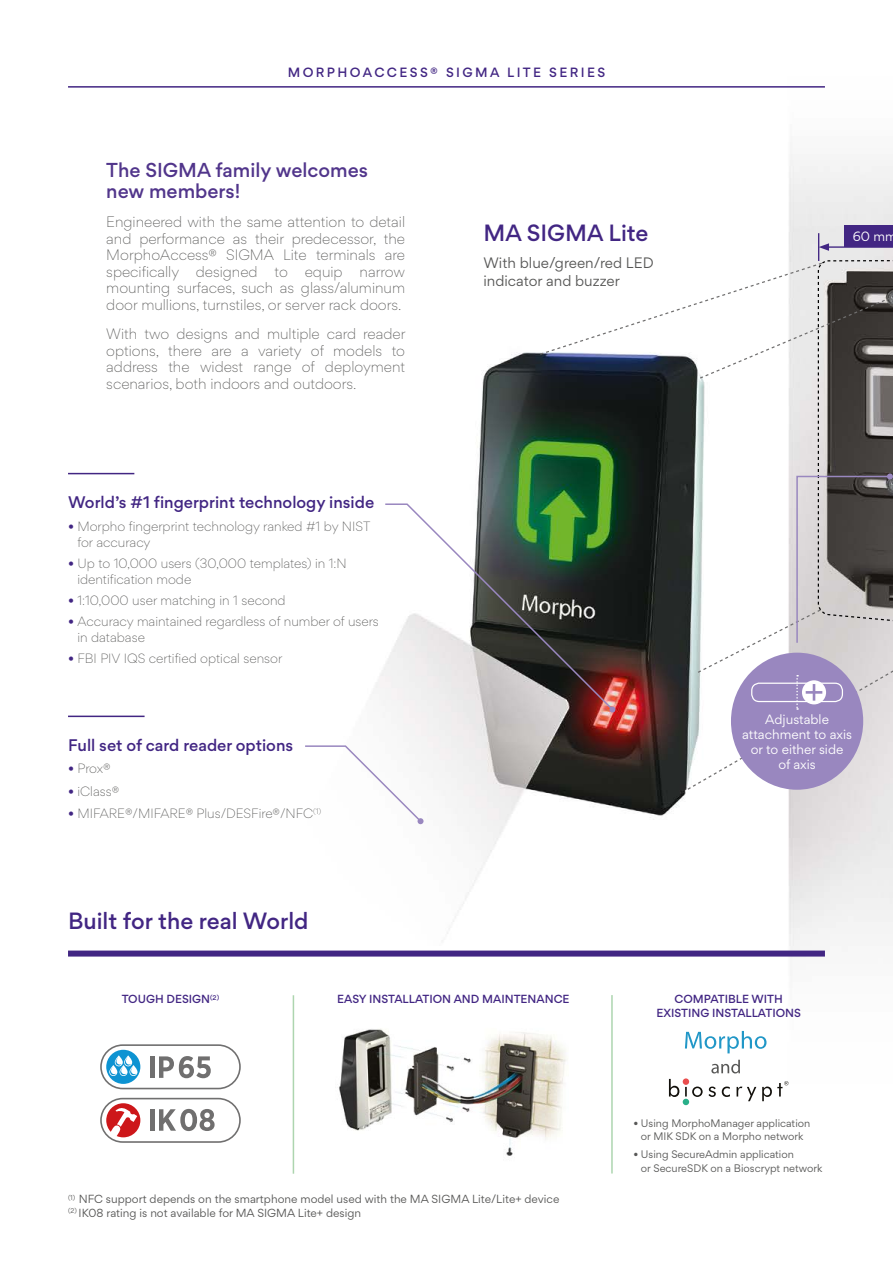
<style>
.page{position:relative;width:893px;height:1263px;background:#fff}
.page>*{position:absolute;margin:0;border:0;box-sizing:border-box;transform-origin:0 0}
.t1{font:500 21px "Gordita";color:#422683}
.t2{font:500 18px/21px "Gordita";color:#51358b}
.t3{font:500 15px "Gordita";color:#422683}
.t4{font:300 13.5px/16.5px "Gordita";color:#575756;text-align:justify}
.t5{font:13.5px/18px "Gordita";color:#575756}
.t6{font:300 12px/16.5px "Gordita";color:#575756}
.t7{font:12px/15px "Gordita";color:#fff;text-align:center}
.t8{font:500 12px "Gordita";letter-spacing:.2em;color:#422683}
.t9{font:10.5px/13.5px "Gordita";color:#575756}
.t10{font:500 10.5px/13.5px "Gordita";color:#422683;text-align:center}
.t11{font:9.75px/13.5px "Gordita";color:#575756;text-align:center}
.s1{font-weight:400;color:#422683}
</style>
<div class="page">
<img style="left:68px;top:154px;width:825px;height:990px">
<hr style="left:68px;top:86px;width:757px;height:2px;background:#422683">
<hr style="left:68px;top:473px;width:66px;height:1px;background:#422683">
<svg style="left:384px;top:503px;width:155px;height:209px"></svg>
<hr style="left:68px;top:716px;width:77px;height:1px;background:#422683">
<svg style="left:304px;top:745px;width:120px;height:79px"></svg>
<svg style="left:539px;top:233px;width:354px;height:558px"></svg>
<div style="left:844px;top:225px;width:49px;height:22px;background:#422683"></div>
<div style="left:68px;top:950px;width:757px;height:6px;background:#422683"></div>
<svg style="left:100px;top:1098px;width:141px;height:45px"></svg>
<svg style="left:100px;top:1044px;width:141px;height:45px"></svg>
<svg style="left:722px;top:1086px;width:8px;height:11px"></svg>
<svg style="left:737px;top:1086px;width:19px;height:15px"></svg>
<svg style="left:762px;top:1081px;width:26px;height:20px"></svg>
<svg style="left:669px;top:1079px;width:47px;height:26px"></svg>
<svg style="left:685px;top:1031px;width:81px;height:22px"></svg>
<svg style="left:711px;top:1060px;width:29px;height:13px"></svg>
<hr style="left:293px;top:995px;width:1px;height:179px;background:#add5af">
<hr style="left:611px;top:995px;width:2px;height:178px;background:#add5af">
<img style="left:317px;top:1017px;width:270px;height:139px">
<p class="t8" style="left:288px;top:64px;width:319px">MORPHOACCESS® SIGMA LITE SERIES</p>
<h2 class="t2" style="left:106px;top:159px;width:263px">The SIGMA family welcomes new members!</h2>
<p class="t4" style="left:106px;top:213px;width:300px">Engineered with the same attention to detail and performance as their predecessor, the MorphoAccess® SIGMA Lite terminals are specifically designed</p>
<p class="t4" style="left:275px;top:263px;width:15px">to</p>
<p class="t4" style="left:305px;top:263px;width:39px">equip</p>
<p class="t4" style="left:106px;top:263px;width:300px;text-indent:253px">narrow mounting surfaces, such as glass/aluminum door mullions, turnstiles, or server rack doors.</p>
<p class="t4" style="left:106px;top:325px;width:301px">With two designs and multiple card reader options, there are a variety of models to address the widest range of deployment scenarios, both indoors and outdoors.</p>
<p class="t3" style="left:68px;top:491px;width:308px">World’s #1 fingerprint technology inside</p>
<p class="t6" style="left:77px;top:517px;width:294px;text-indent:-9px"><span class="s1">•</span> Morpho fingerprint technology ranked #1 by NIST for accuracy</p>
<p class="t6" style="left:77px;top:554px;width:271px;text-indent:-9px"><span class="s1">•</span> Up to 10,000 users (30,000 templates) in 1:N identification mode</p>
<p class="t6" style="left:68px;top:592px;width:219px"><span class="s1">•</span> 1:10,000 user matching in 1 second</p>
<p class="t6" style="left:77px;top:612px;width:303px;text-indent:-9px"><span class="s1">•</span> Accuracy maintained regardless of number of users in database</p>
<p class="t6" style="left:68px;top:650px;width:216px"><span class="s1">•</span> FBI PIV IQS certified optical sensor</p>
<p class="t3" style="left:68px;top:734px;width:227px">Full set of card reader options</p>
<p class="t6" style="left:68px;top:760px;width:44px"><span class="s1">•</span> Prox®</p>
<p class="t6" style="left:68px;top:782px;width:53px"><span class="s1">•</span> iClass®</p>
<p class="t6" style="left:68px;top:804px;width:255px"><span class="s1">•</span> MIFARE®/MIFARE® Plus/DESFire®/NFC<sup>(1)</sup></p>
<h1 class="t1" style="left:68px;top:906px;width:242px">Built for the real World</h1>
<h1 class="t1" style="left:483px;top:217px;width:167px">MA SIGMA Lite</h1>
<p class="t5" style="left:483px;top:253px;width:172px">With blue/green/red LED indicator and buzzer</p>
<p class="t7" style="left:853px;top:228px;width:46px">60 mm</p>
<p class="t7" style="left:742px;top:712px;width:112px">Adjustable attachment to axis or to either side<br>of axis</p>
<p class="t10" style="left:122px;top:992px;width:99px">TOUGH DESIGN<sup>(2)</sup></p>
<p class="t10" style="left:337px;top:992px;width:234px">EASY INSTALLATION AND MAINTENANCE</p>
<p class="t10" style="left:656px;top:992px;width:146px">COMPATIBLE WITH<br>EXISTING INSTALLATIONS</p>
<p class="t9" style="left:68px;top:1192px;width:493px"><sup>(1)</sup> NFC support depends on the smartphone model used with the MA SIGMA Lite/Lite+ device <sup>(2)</sup> IK08 rating is not available for MA SIGMA Lite+ design</p>
<p class="t11" style="left:633px;top:1116px;width:178px">• Using MorphoManager application or MIK SDK on a Morpho network</p>
<p class="t11" style="left:641px;top:1147px;width:183px;text-align:left;text-indent:-8px">• Using SecureAdmin application<br>or SecureSDK on a Bioscrypt network</p>
</div>
